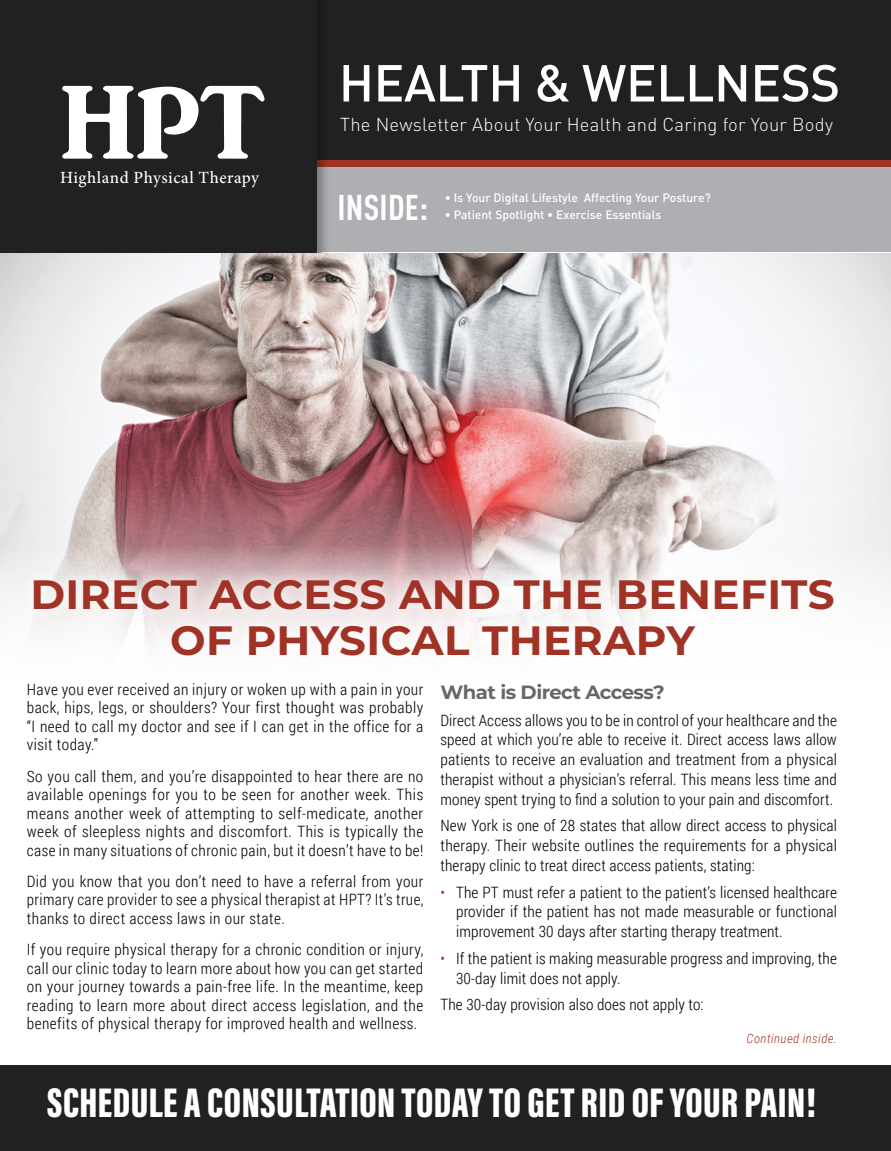
<style>
.page{position:relative;width:891px;height:1151px;background:#fff}
.page>*{position:absolute;margin:0;border:0;box-sizing:border-box;transform-origin:0 0}
.t1{font:500 51.07px "DIN Pro";letter-spacing:-.01em;color:#fff}
.t2{font:900 42.52px "Acumin Pro Extra Cond";letter-spacing:.01em;color:#fff}
.t3{font:700 40.95px/45.7px "Montserrat";letter-spacing:.01em;color:#a03325;text-align:center}
.t4{font:700 condensed 35.32px "DIN Pro";letter-spacing:.01em;color:#fff}
.t5{font:700 19.12px "Montserrat";letter-spacing:-.03em;color:#666767}
.t6{font:300 18.45px "DIN Pro";letter-spacing:.01em;color:#fff}
.t7{font:500 17.1px "Minion Pro";letter-spacing:.03em;color:#fff}
.t8{font:300 15.53px/18.4px "Roboto Condensed";letter-spacing:.01em;color:#000;text-align:justify}
.t9{font:italic 300 12.83px "Roboto Condensed";letter-spacing:.03em;color:#a03325}
.t10{font:500 12.15px "DIN Pro";color:#fff}
.s1{color:#a03325}
</style>
<div class="page">
<div style="left:315px;top:0;width:576px;height:251px;background:#212121"></div>
<div style="left:315px;top:165px;width:576px;height:87px;background:#adafb2"></div>
<div style="left:315px;top:160px;width:576px;height:7px;background:#a03325"></div>
<div style="left:0;top:0;width:330px;height:273px;background:#000;opacity:.28"></div>
<div style="left:0;top:0;width:316px;height:252px;background:#212121"></div>
<svg style="left:62px;top:86px;width:203px;height:73px"></svg>
<div style="left:0;top:1065px;width:891px;height:85px;background:#212121"></div>
<img style="left:0;top:253px;width:891px;height:139px">
<img style="left:0;top:392px;width:891px;height:80px">
<svg style="left:0;top:472px;width:891px;height:130px"></svg>
<div style="left:20px;top:566px;width:827px;height:103px;background:#fff;opacity:.76"></div>
<p class="t7" style="left:60px;top:166px;width:200px">Highland Physical Therapy</p>
<h1 class="t1" style="left:339px;top:42px;width:503px">HEALTH &amp; WELLNESS</h1>
<p class="t6" style="left:340px;top:110px;width:494px">The Newsletter About Your Health and Caring for Your Body</p>
<h3 class="t4" style="left:337px;top:181px;width:92px">INSIDE:</h3>
<p class="t10" style="left:445px;top:188px;width:268px">• Is Your Digital Lifestyle Affecting Your Posture?</p>
<p class="t10" style="left:445px;top:205px;width:218px">• Patient Spotlight • Exercise Essentials</p>
<h3 class="t3" style="left:30px;top:570px;width:806px">DIRECT ACCESS AND THE BENEFITS<br>OF PHYSICAL THERAPY</h3>
<p class="t8" style="left:27px;top:679px;width:398px">Have you ever received an injury or woken up with a pain in your back, hips, legs, or shoulders? Your first thought was probably “I need to call my doctor and see if I can get in the office for a visit today.”</p>
<p class="t8" style="left:27px;top:766px;width:398px">So you call them, and you’re disappointed to hear there are no available openings for you to be seen for another week. This means another week of attempting to self-medicate, another week of sleepless nights and discomfort. This is typically the case in many situations of chronic pain, but it doesn’t have to be!</p>
<p class="t8" style="left:27px;top:871px;width:398px">Did you know that you don’t need to have a referral from your primary care provider to see a physical therapist at HPT? It’s true, thanks to direct access laws in our state.</p>
<p class="t8" style="left:27px;top:939px;width:398px">If you require physical therapy for a chronic condition or injury, call our clinic today to learn more about how you can get started on your journey towards a pain-free life. In the meantime, keep reading to learn more about direct access legislation, and the benefits of physical therapy for improved health and wellness.</p>
<p class="t5" style="left:440px;top:678px;width:226px">What is Direct Access?</p>
<p class="t8" style="left:440px;top:709px;width:398px;line-height:19.8px">Direct Access allows you to be in control of your healthcare and the speed at which you’re able to receive it. Direct access laws allow patients to receive an evaluation and treatment from a physical therapist without a physician’s referral. This means less time and money spent trying to find a solution to your pain and discomfort.</p>
<p class="t8" style="left:440px;top:815px;width:398px;line-height:19.8px">New York is one of 28 states that allow direct access to physical therapy. Their website outlines the requirements for a physical therapy clinic to treat direct access patients, stating:</p>
<p class="t8" style="left:456px;top:881px;width:382px;line-height:19.8px;text-indent:-16px"><span class="s1">•</span> The PT must refer a patient to the patient’s licensed healthcare provider if the patient has not made measurable or functional improvement 30 days after starting therapy treatment.</p>
<p class="t8" style="left:456px;top:947px;width:382px;line-height:19.8px;text-indent:-16px"><span class="s1">•</span> If the patient is making measurable progress and improving, the<br>30-day limit does not apply.</p>
<p class="t8" style="left:440px;top:994px;width:265px">The 30-day provision also does not apply to:</p>
<p class="t9" style="left:747px;top:1029px;width:92px">Continued inside.</p>
<h2 class="t2" style="left:47px;top:1076px;width:771px">SCHEDULE A CONSULTATION TODAY TO GET RID OF YOUR PAIN!</h2>
</div>
